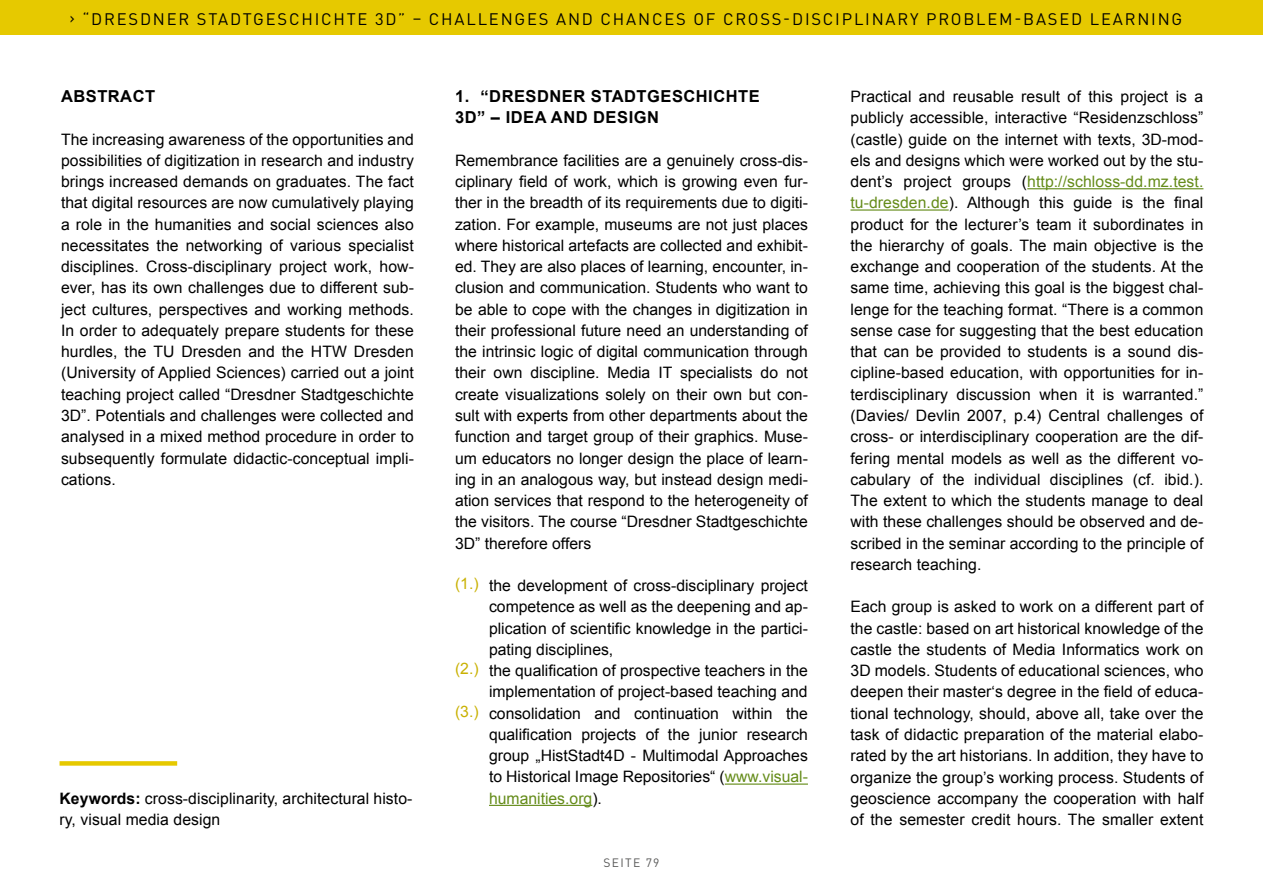
<style>
.page{position:relative;width:1263px;height:893px;background:#fff}
.page>*{position:absolute;margin:0;border:0;box-sizing:border-box;transform-origin:0 0}
.t1{font:16.5px "DIN Pro";letter-spacing:.11em;color:#000}
.t2{font:700 16.5px/21.3px "Arial";letter-spacing:.03em;color:#000}
.t3{font:15.75px/21.3px "Arial";color:#000;text-align:justify}
.t4{font:15.75px "Arial";color:#658c1a}
.t5{font:12px "DIN Pro";letter-spacing:.11em;color:#565655}
.s1{font-weight:700}
.s2{color:#c9b103}
.s3{color:#658c1a}
.s4{color:#000}
</style>
<div class="page">
<div style="left:0;top:0;width:1263px;height:34px;background:#e6c900"></div>
<div style="left:60px;top:761px;width:117px;height:5px;background:#e6c900"></div>
<hr style="left:725px;top:783px;width:83px;height:2px;background:#658c1a">
<hr style="left:489px;top:805px;width:103px;height:1px;background:#658c1a">
<hr style="left:1027px;top:188px;width:176px;height:1px;background:#658c1a">
<hr style="left:850px;top:209px;width:99px;height:2px;background:#658c1a">
<p class="t1" style="left:70px;top:6px;width:1114px">› “DRESDNER STADTGESCHICHTE 3D” – CHALLENGES AND CHANCES OF CROSS-DISCIPLINARY PROBLEM-BASED LEARNING</p>
<p class="t2" style="left:61px;top:86px;width:96px">ABSTRACT</p>
<p class="t3" style="left:61px;top:129px;width:354px">The increasing awareness of the opportunities and possibilities of digitization in research and industry brings increased demands on graduates. The fact that digital resources are now cumulatively playing a role in the humanities and social sciences also necessitates the networking of various specialist disciplines. Cross-disciplinary project work, how&shy;ever, has its own challenges due to different sub&shy;ject cultures, perspectives and working methods.<br>In order to adequately prepare students for these hurdles, the TU Dresden and the HTW Dresden (University of Applied Sciences) carried out a joint teaching project called “Dresdner Stadtgeschichte 3D”. Potentials and challenges were collected and analysed in a mixed method procedure in order to subsequently formulate didactic-conceptual impli&shy;cations.</p>
<p class="t3" style="left:60px;top:788px;width:354px"><span class="s1">Keywords:</span> cross-disciplinarity, architectural histo&shy;ry, visual media design</p>
<p class="t2" style="left:455px;top:86px;width:306px">1. “DRESDNER STADTGESCHICHTE<br>3D” – IDEA AND DESIGN</p>
<p class="t3" style="left:455px;top:150px;width:354px">Remembrance facilities are a genuinely cross-dis&shy;ciplinary field of work, which is growing even fur&shy;ther in the breadth of its requirements due to digiti&shy;zation. For example, museums are not just places where historical artefacts are collected and exhibit&shy;ed. They are also places of learning, encounter, in&shy;clusion and communication. Students who want to be able to cope with the changes in digitization in their professional future need an understanding of the intrinsic logic of digital communication through their own discipline. Media IT specialists do not create visualizations solely on their own but con&shy;sult with experts from other departments about the function and target group of their graphics. Muse&shy;um educators no longer design the place of learn&shy;ing in an analogous way, but instead design medi&shy;ation services that respond to the heterogeneity of the visitors. The course “Dresdner Stadtgeschichte 3D” therefore offers</p>
<p class="t3" style="left:455px;top:575px;width:354px"><span class="s2">(1.)</span> the development of cross-disciplinary project</p>
<p class="t3" style="left:489px;top:596px;width:320px">competence as well as the deepening and ap-</p>
<p class="t3" style="left:489px;top:618px;width:320px">plication of scientific knowledge in the partici-</p>
<p class="t3" style="left:489px;top:639px;width:126px">pating disciplines,</p>
<p class="t3" style="left:455px;top:660px;width:354px"><span class="s2">(2.)</span> the qualification of prospective teachers in the</p>
<p class="t3" style="left:489px;top:681px;width:320px">implementation of project-based teaching and</p>
<p class="t3" style="left:455px;top:703px;width:354px"><span class="s2">(3.)</span> consolidation and continuation within the</p>
<p class="t3" style="left:489px;top:724px;width:320px">qualification projects of the junior research</p>
<p class="t3" style="left:489px;top:745px;width:320px">group „HistStadt4D - Multimodal Approaches</p>
<p class="t3" style="left:489px;top:766px;width:320px">to Historical Image Repositories“ (<span class="s3">www.visual-</span></p>
<p class="t4" style="left:489px;top:788px;width:114px">humanities.org<span class="s4">).</span></p>
<p class="t5" style="left:604px;top:854px;width:57px">SEITE 79</p>
<p class="t3" style="left:850px;top:86px;width:354px">Practical and reusable result of this project is a publicly accessible, interactive “Residenzschloss” (castle) guide on the internet with texts, 3D-mod&shy;els and designs which were worked out by the stu&shy;dent’s project groups (<span class="s3">http://schloss-dd.mz.test. tu-dresden.de</span>). Although this guide is the final product for the lecturer’s team it subordinates in the hierarchy of goals. The main objective is the exchange and cooperation of the students. At the same time, achieving this goal is the biggest chal&shy;lenge for the teaching format. “There is a common sense case for suggesting that the best education that can be provided to students is a sound dis&shy;cipline-based education, with opportunities for in&shy;terdisciplinary discussion when it is warranted.” (Davies/ Devlin 2007, p.4) Central challenges of cross- or interdisciplinary cooperation are the dif&shy;fering mental models as well as the different vo&shy;cabulary of the individual disciplines (cf. ibid.).<br>The extent to which the students manage to deal with these challenges should be observed and de&shy;scribed in the seminar according to the principle of research teaching.</p>
<p class="t3" style="left:850px;top:596px;width:354px">Each group is asked to work on a different part of the castle: based on art historical knowledge of the castle the students of Media Informatics work on 3D models. Students of educational sciences, who deepen their master‘s degree in the field of educa&shy;tional technology, should, above all, take over the task of didactic preparation of the material elabo&shy;rated by the art historians. In addition, they have to organize the group’s working process. Students of geoscience accompany the cooperation with half of the semester credit hours. The smaller extent</p>
</div>
